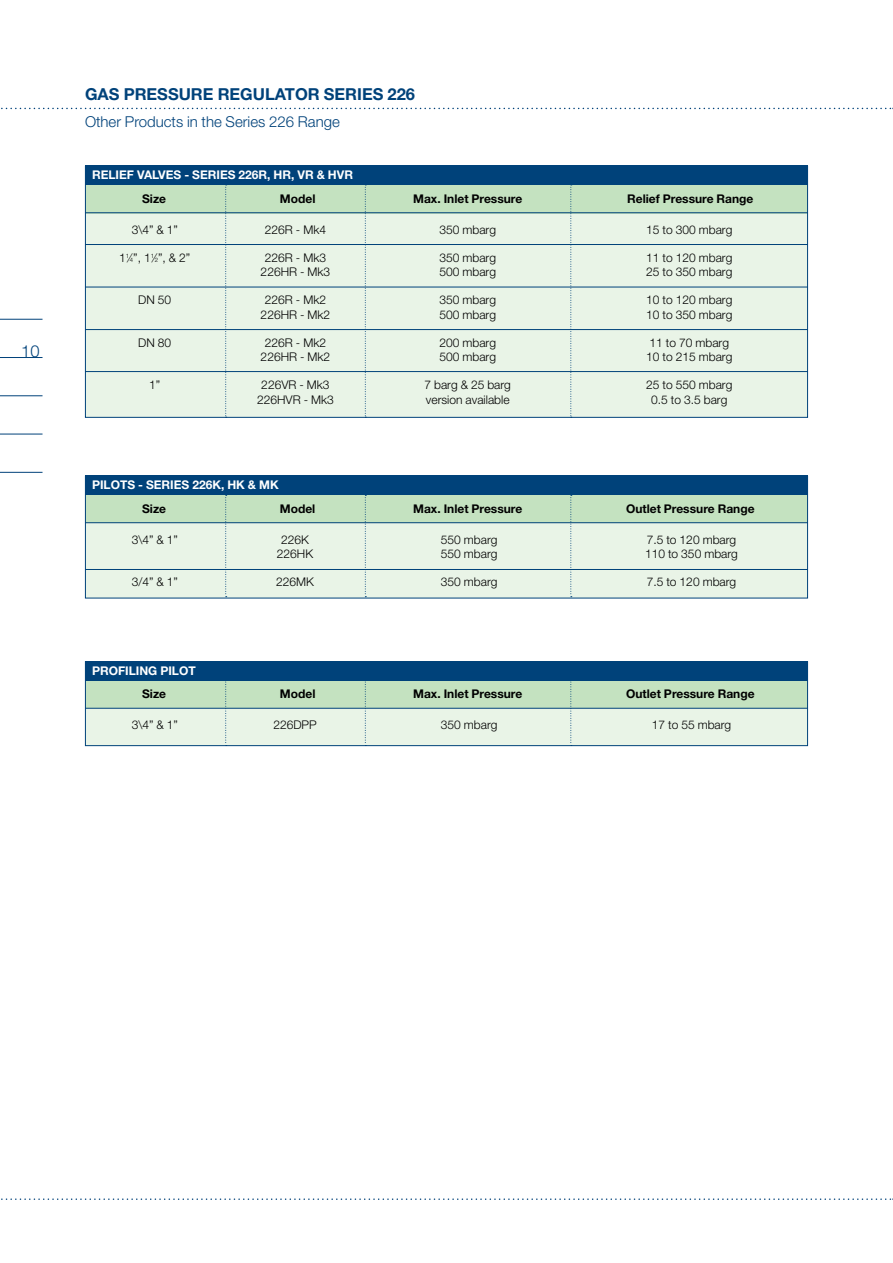
<style>
.page{position:relative;width:893px;height:1263px;background:#fff}
.page>*{position:absolute;margin:0;border:0;box-sizing:border-box;transform-origin:0 0}
.t1{font:700 16.5px "Helvetica Neue";color:#00427a}
.t2{font:300 16.5px "Helvetica Neue";color:#00427a}
.t3{font:300 15px "Helvetica Neue";color:#00427a}
.t4{font:300 12px/14.4px "Helvetica Neue";color:#000}
.t5{font:700 12px "Helvetica Neue";color:#000}
.t6{font:700 12px "Helvetica Neue";color:#fff}
.s1{font-size:6px}
</style>
<div class="page">
<hr style="left:0;top:319px;width:43px;height:1px;background:#00427a">
<hr style="left:0;top:357px;width:43px;height:1px;background:#00427a">
<hr style="left:0;top:395px;width:43px;height:1px;background:#00427a">
<hr style="left:0;top:434px;width:43px;height:1px;background:#00427a">
<hr style="left:0;top:472px;width:43px;height:1px;background:#00427a">
<svg style="left:1px;top:108px;width:892px;height:1px"></svg>
<svg style="left:1px;top:1198px;width:892px;height:2px"></svg>
<div style="left:85px;top:180px;width:723px;height:237px;background:#e9f4e7"></div>
<div style="left:85px;top:180px;width:723px;height:33px;background:#c4e2c0"></div>
<div style="left:85px;top:166px;width:723px;height:19px;background:#00427a"></div>
<hr style="left:85px;top:244px;width:723px;height:1px;background:#00427a">
<hr style="left:85px;top:287px;width:723px;height:1px;background:#00427a">
<hr style="left:85px;top:329px;width:723px;height:1px;background:#00427a">
<hr style="left:85px;top:371px;width:723px;height:1px;background:#00427a">
<hr style="left:85px;top:212px;width:723px;height:1px;background:#00427a">
<div style="left:85px;top:490px;width:723px;height:108px;background:#e9f4e7"></div>
<div style="left:85px;top:490px;width:723px;height:33px;background:#c4e2c0"></div>
<div style="left:85px;top:476px;width:723px;height:19px;background:#00427a"></div>
<hr style="left:85px;top:569px;width:723px;height:1px;background:#00427a">
<hr style="left:85px;top:522px;width:723px;height:1px;background:#00427a">
<div style="left:85px;top:675px;width:723px;height:71px;background:#e9f4e7"></div>
<div style="left:85px;top:676px;width:723px;height:32px;background:#c4e2c0"></div>
<div style="left:85px;top:661px;width:723px;height:85px;border:1px solid #00427a"></div>
<div style="left:85px;top:661px;width:723px;height:19px;background:#00427a"></div>
<hr style="left:85px;top:708px;width:723px;height:1px;background:#00427a">
<svg style="left:225px;top:185px;width:2px;height:233px"></svg>
<svg style="left:365px;top:185px;width:1px;height:233px"></svg>
<svg style="left:570px;top:185px;width:2px;height:233px"></svg>
<svg style="left:225px;top:495px;width:2px;height:102px"></svg>
<svg style="left:225px;top:680px;width:2px;height:66px"></svg>
<svg style="left:365px;top:680px;width:1px;height:66px"></svg>
<svg style="left:570px;top:680px;width:2px;height:66px"></svg>
<svg style="left:365px;top:495px;width:1px;height:102px"></svg>
<svg style="left:570px;top:495px;width:2px;height:102px"></svg>
<h1 class="t2" style="left:21px;top:341px;width:20px">10</h1>
<h1 class="t1" style="left:85px;top:84px;width:332px">GAS PRESSURE REGULATOR SERIES 226</h1>
<p class="t3" style="left:85px;top:112px;width:256px">Other Products in the Series 226 Range</p>
<p class="t6" style="left:92px;top:168px;width:263px">RELIEF VALVES - SERIES 226R, HR, VR &amp; HVR</p>
<p class="t5" style="left:142px;top:191px;width:25px">Size</p>
<p class="t5" style="left:280px;top:191px;width:37px">Model</p>
<p class="t5" style="left:413px;top:191px;width:111px">Max. Inlet Pressure</p>
<p class="t5" style="left:627px;top:191px;width:128px">Relief Pressure Range</p>
<p class="t4" style="left:132px;top:222px;width:48px">3\4” &amp; 1”</p>
<p class="t4" style="left:119px;top:250px;width:72px">1<sup>1</sup>⁄<span class="s1">4</span>”, 1<sup>1</sup>⁄<span class="s1">2</span>”, &amp; 2”</p>
<p class="t4" style="left:138px;top:293px;width:35px">DN 50</p>
<p class="t4" style="left:138px;top:335px;width:35px">DN 80</p>
<p class="t4" style="left:149px;top:377px;width:13px">1”</p>
<p class="t4" style="left:265px;top:222px;width:63px">226R - Mk4</p>
<p class="t4" style="left:261px;top:250px;width:71px;text-align:center">226R - Mk3<br>226HR - Mk3</p>
<p class="t4" style="left:261px;top:293px;width:71px;text-align:center">226R - Mk2<br>226HR - Mk2</p>
<p class="t4" style="left:261px;top:335px;width:71px;text-align:center">226R - Mk2<br>226HR - Mk2</p>
<p class="t4" style="left:257px;top:377px;width:78px;text-align:center">226VR - Mk3<br>226HVR - Mk3</p>
<p class="t6" style="left:92px;top:478px;width:188px">PILOTS - SERIES 226K, HK &amp; MK</p>
<p class="t4" style="left:439px;top:222px;width:58px">350 mbarg</p>
<p class="t4" style="left:439px;top:250px;width:58px">350 mbarg<br>500 mbarg</p>
<p class="t4" style="left:439px;top:293px;width:58px">350 mbarg<br>500 mbarg</p>
<p class="t4" style="left:439px;top:335px;width:58px">200 mbarg<br>500 mbarg</p>
<p class="t4" style="left:424px;top:377px;width:88px">7 barg &amp; 25 barg version available</p>
<p class="t4" style="left:646px;top:222px;width:88px">15 to 300 mbarg</p>
<p class="t4" style="left:646px;top:250px;width:88px">11 to 120 mbarg<br>25 to 350 mbarg</p>
<p class="t4" style="left:646px;top:293px;width:88px">10 to 120 mbarg<br>10 to 350 mbarg</p>
<p class="t4" style="left:646px;top:335px;width:88px">11 to 70 mbarg<br>10 to 215 mbarg</p>
<p class="t4" style="left:646px;top:377px;width:88px;text-align:center">25 to 550 mbarg<br>0.5 to 3.5 barg</p>
<p class="t5" style="left:142px;top:501px;width:25px">Size</p>
<p class="t5" style="left:280px;top:501px;width:37px">Model</p>
<p class="t5" style="left:413px;top:501px;width:111px">Max. Inlet Pressure</p>
<p class="t5" style="left:626px;top:501px;width:130px">Outlet Pressure Range</p>
<p class="t4" style="left:132px;top:532px;width:48px">3\4” &amp; 1”</p>
<p class="t4" style="left:132px;top:575px;width:48px">3/4” &amp; 1”</p>
<p class="t6" style="left:92px;top:663px;width:105px">PROFILING PILOT</p>
<p class="t4" style="left:277px;top:532px;width:38px;text-align:center">226K<br>226HK</p>
<p class="t4" style="left:276px;top:575px;width:39px">226MK</p>
<p class="t4" style="left:441px;top:532px;width:58px">550 mbarg<br>550 mbarg</p>
<p class="t4" style="left:441px;top:575px;width:58px">350 mbarg</p>
<p class="t4" style="left:645px;top:532px;width:94px">7.5 to 120 mbarg<br>110 to 350 mbarg</p>
<p class="t4" style="left:647px;top:575px;width:91px">7.5 to 120 mbarg</p>
<p class="t5" style="left:142px;top:687px;width:25px">Size</p>
<p class="t5" style="left:280px;top:687px;width:37px">Model</p>
<p class="t5" style="left:413px;top:687px;width:111px">Max. Inlet Pressure</p>
<p class="t5" style="left:626px;top:687px;width:130px">Outlet Pressure Range</p>
<p class="t4" style="left:132px;top:718px;width:48px">3\4” &amp; 1”</p>
<p class="t4" style="left:273px;top:718px;width:45px">226DPP</p>
<p class="t4" style="left:441px;top:718px;width:58px">350 mbarg</p>
<p class="t4" style="left:652px;top:718px;width:81px">17 to 55 mbarg</p>
</div>
